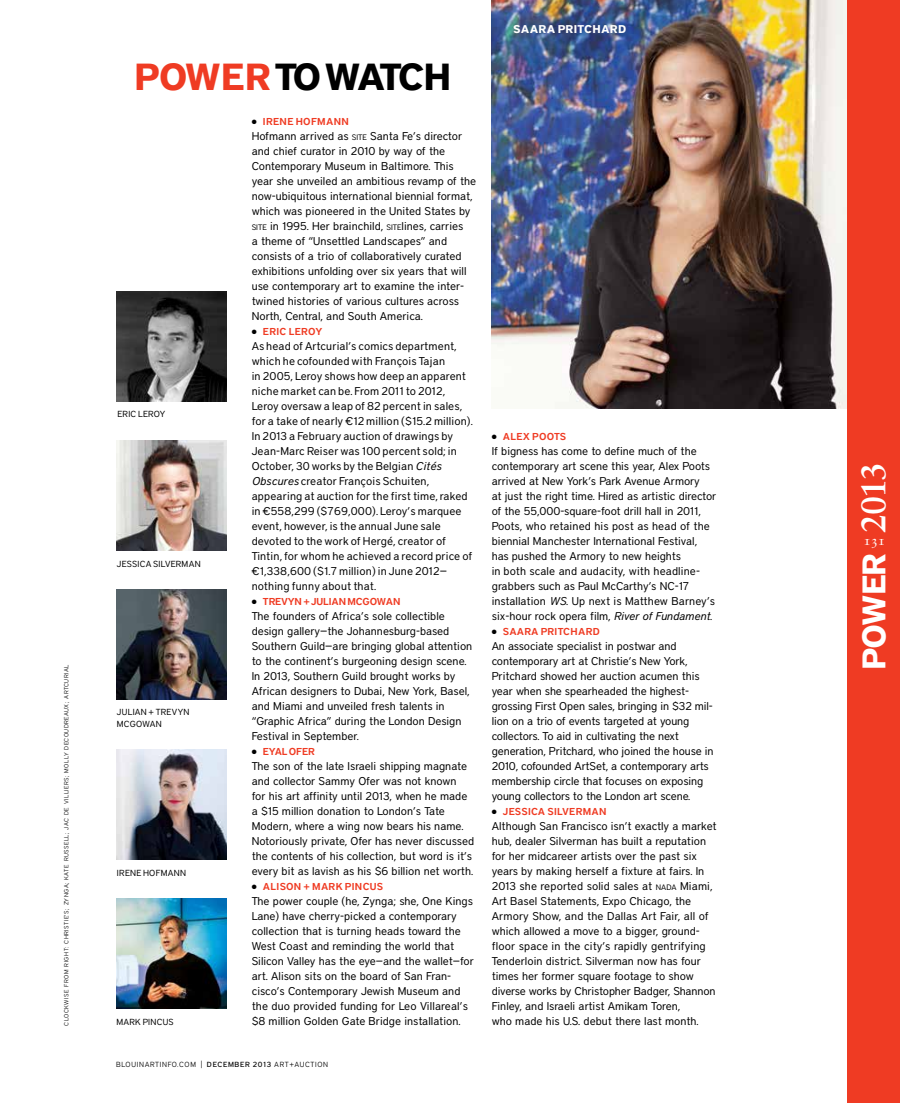
<style>
.page{position:relative;width:900px;height:1103px;background:#fff}
.page>*{position:absolute;margin:0;border:0;box-sizing:border-box;transform-origin:0 0}
.t1{font:700 37.5px "District";letter-spacing:-.05em;color:#000}
.t2{font:700 32.5px "District";letter-spacing:-.025em;color:#fff}
.t3{font:13.62px "Sabon LT Std";color:#fff}
.t4{font:11.25px/15px "District";color:#000}
.t5{font:700 11.25px "District";letter-spacing:.02em;color:#fff}
.t6{font:600 10px "District";letter-spacing:.035em;color:#ef3b23}
.t7{font:600 10px "District";letter-spacing:-.01em;color:#ef3b23}
.t8{font:8.75px/11.2px "District";letter-spacing:.03em;color:#000}
.t9{font:300 7.38px "District";letter-spacing:.095em;color:#000}
.t10{font:300 6px "District";letter-spacing:.09em;color:#000}
.s1{color:#ef3b23}
.s2{font-size:7.88px}
.s3{font-style:italic}
.s4{font-family:"Sabon LT Std";font-weight:400;font-size:9.62px}
.s5{font-weight:500}
.s6{font-family:"Sabon LT Std";font-size:34.38px}
</style>
<div class="page">
<img style="left:492px;top:0;width:355px;height:408px">
<div style="left:847px;top:0;width:53px;height:1102px;background:#ef3b23"></div>
<img style="left:117px;top:440px;width:110px;height:110px">
<img style="left:117px;top:589px;width:110px;height:110px">
<img style="left:117px;top:749px;width:110px;height:110px">
<img style="left:117px;top:898px;width:110px;height:110px">
<img style="left:117px;top:291px;width:110px;height:110px">
<p class="t10" style="left:63px;top:1025px;width:363px;rotate:-90deg">CLOCKWISE FROM RIGHT: CHRISTIE’S; ZYNGA; KATE RUSSELL; JAC DE VILLIERS; MOLLY DECOUDREAUX; ARTCURIAL</p>
<h1 class="t1" style="left:134px;top:53px;width:319px"><span class="s1">POWER</span>TO WATCH</h1>
<p class="t8" style="left:117px;top:408px;width:49px">ERIC LEROY</p>
<p class="t8" style="left:117px;top:558px;width:85px">JESSICA SILVERMAN</p>
<p class="t8" style="left:117px;top:706px;width:74px">JULIAN + TREVYN<br>MCGOWAN</p>
<p class="t8" style="left:117px;top:867px;width:71px">IRENE HOFMANN</p>
<p class="t8" style="left:117px;top:1016px;width:59px">MARK PINCUS</p>
<p class="t6" style="left:263px;top:115px;width:87px">IRENE HOFMANN</p>
<p class="t4" style="left:252px;top:128px;width:226px">Hofmann arrived as <span class="s2">SITE</span> Santa Fe’s director and chief curator in 2010 by way of the Contemporary Museum in Baltimore. This year she unveiled an ambitious revamp of the now-ubiquitous international biennial format, which was pioneered in the United States by <span class="s2">SITE</span> in 1995. Her brainchild, <span class="s2">SITE</span>lines, carries<br>a theme of “Unsettled Landscapes” and consists of a trio of collaboratively curated exhibitions unfolding over six years that will use contemporary art to examine the inter&shy;twined histories of various cultures across North, Central, and South America.</p>
<p class="t6" style="left:263px;top:325px;width:61px">ERIC LEROY</p>
<p class="t4" style="left:252px;top:338px;width:223px">As head of Artcurial’s comics department, which he cofounded with François Tajan<br>in 2005, Leroy shows how deep an apparent niche market can be. From 2011 to 2012, Leroy oversaw a leap of 82 percent in sales, for a take of nearly €12 million ($15.2 million).<br>In 2013 a February auction of drawings by Jean-Marc Reiser was 100 percent sold; in October, 30 works by the Belgian <span class="s3">Cités Obscures</span> creator François Schuiten, appearing at auction for the first time, raked in €558,299 ($769,000). Leroy’s marquee event, however, is the annual June sale devoted to the work of Hergé, creator of Tintin, for whom he achieved a record price of €1,338,600 ($1.7 million) in June 2012— nothing funny about that.</p>
<p class="t7" style="left:263px;top:595px;width:139px">TREVYN + JULIAN MCGOWAN</p>
<p class="t4" style="left:252px;top:608px;width:222px">The founders of Africa’s sole collectible design gallery—the Johannesburg-based Southern Guild—are bringing global attention to the continent’s burgeoning design scene.<br>In 2013, Southern Guild brought works by African designers to Dubai, New York, Basel, and Miami and unveiled fresh talents in “Graphic Africa” during the London Design Festival in September.</p>
<p class="t7" style="left:263px;top:745px;width:53px">EYAL OFER</p>
<p class="t4" style="left:252px;top:758px;width:224px">The son of the late Israeli shipping magnate and collector Sammy Ofer was not known<br>for his art affinity until 2013, when he made a $15 million donation to London’s Tate Modern, where a wing now bears his name.<br>Notoriously private, Ofer has never discussed the contents of his collection, but word is it’s every bit as lavish as his $6 billion net worth.</p>
<p class="t6" style="left:263px;top:880px;width:122px">ALISON + MARK PINCUS</p>
<p class="t4" style="left:252px;top:893px;width:224px">The power couple (he, Zynga; she, One Kings Lane) have cherry-picked a contemporary collection that is turning heads toward the West Coast and reminding the world that Silicon Valley has the eye—and the wallet—for art. Alison sits on the board of San Fran&shy;cisco’s Contemporary Jewish Museum and the duo provided funding for Leo Villareal’s $8 million Golden Gate Bridge installation.</p>
<p class="t9" style="left:116px;top:1060px;width:213px">BLOUINARTINFO.COM <span class="s4">|</span> <span class="s5">DECEMBER 2013</span> ART+AUCTION</p>
<p class="t5" style="left:513px;top:22px;width:114px">SAARA PRITCHARD</p>
<p class="t6" style="left:503px;top:430px;width:65px">ALEX POOTS</p>
<p class="t4" style="left:492px;top:443px;width:226px">If bigness has come to define much of the contemporary art scene this year, Alex Poots arrived at New York’s Park Avenue Armory<br>at just the right time. Hired as artistic director of the 55,000-square-foot drill hall in 2011, Poots, who retained his post as head of the biennial Manchester International Festival, has pushed the Armory to new heights<br>in both scale and audacity, with headline&shy;grabbers such as Paul McCarthy’s NC-17 installation <span class="s3">WS</span>. Up next is Matthew Barney’s six-hour rock opera film, <span class="s3">River of Fundament</span>.</p>
<p class="t6" style="left:503px;top:625px;width:98px">SAARA PRITCHARD</p>
<p class="t4" style="left:492px;top:638px;width:223px">An associate specialist in postwar and contemporary art at Christie’s New York, Pritchard showed her auction acumen this year when she spearheaded the highest&shy;grossing First Open sales, bringing in $32 mil&shy;lion on a trio of events targeted at young collectors. To aid in cultivating the next generation, Pritchard, who joined the house in 2010, cofounded ArtSet, a contemporary arts membership circle that focuses on exposing young collectors to the London art scene.</p>
<p class="t6" style="left:503px;top:805px;width:105px">JESSICA SILVERMAN</p>
<p class="t4" style="left:492px;top:818px;width:226px">Although San Francisco isn’t exactly a market hub, dealer Silverman has built a reputation for her midcareer artists over the past six years by making herself a fixture at fairs. In 2013 she reported solid sales at <span class="s2">NADA</span> Miami, Art Basel Statements, Expo Chicago, the Armory Show, and the Dallas Art Fair, all of which allowed a move to a bigger, ground&shy;floor space in the city’s rapidly gentrifying Tenderloin district. Silverman now has four times her former square footage to show diverse works by Christopher Badger, Shannon Finley, and Israeli artist Amikam Toren,<br>who made his U.S. debut there last month.</p>
<h2 class="t2" style="left:854px;top:670px;width:210px;rotate:-90deg">POWER <span class="s6">2013</span></h2>
<p class="t3" style="left:864px;top:532px;width:24px">131</p>
</div>
